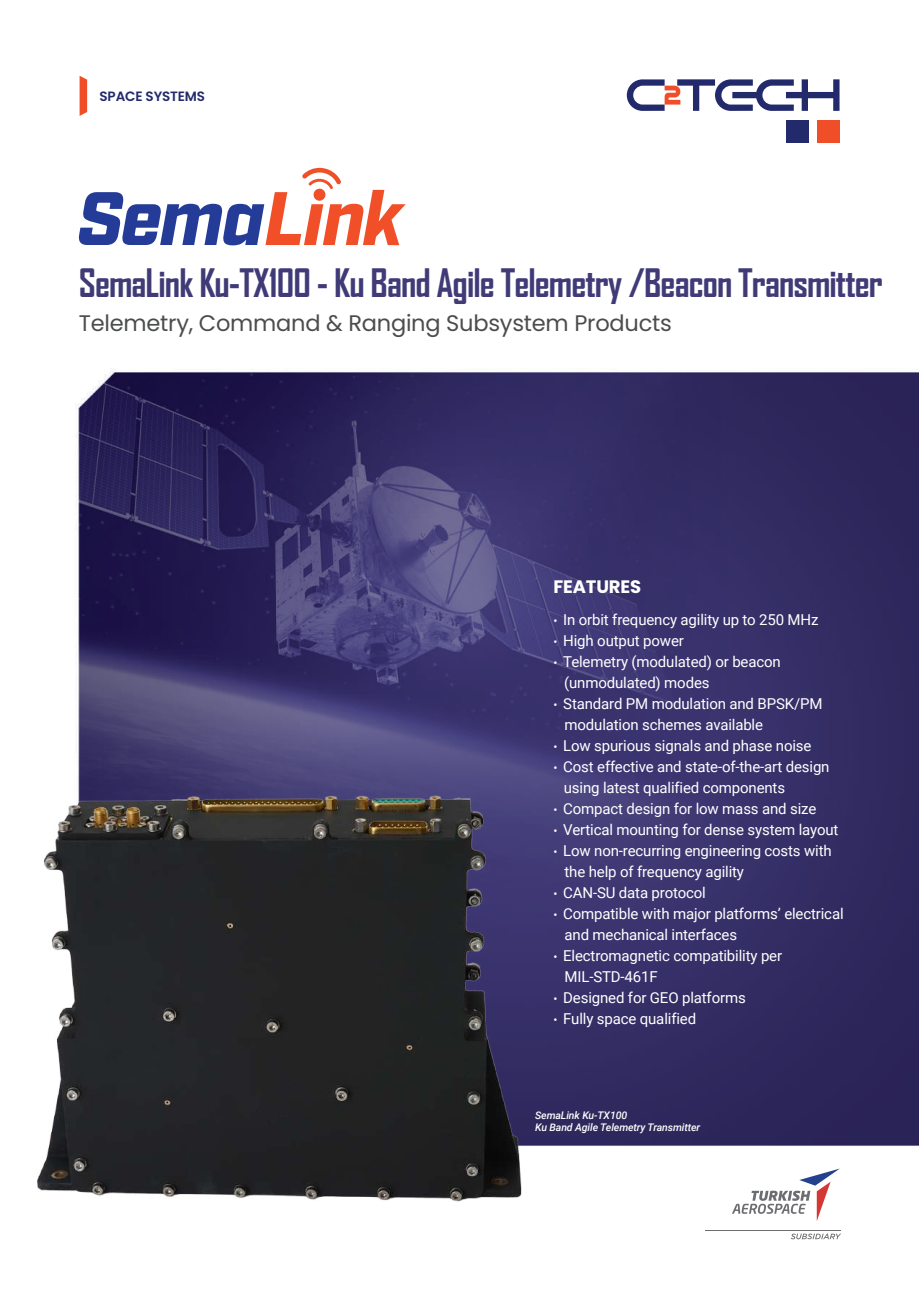
<style>
.page{position:relative;width:919px;height:1289px;background:#fff}
.page>*{position:absolute;margin:0;border:0;box-sizing:border-box;transform-origin:0 0}
.t1{font:700 37.5px "Agency FB";letter-spacing:-.025em;color:#403a77}
.t2{font:22.5px "Poppins";letter-spacing:-.01em;color:#4b4c4d}
.t3{font:700 18px "Poppins";letter-spacing:-.01em;color:#fff}
.t4{font:15px/21px "Roboto";letter-spacing:-.01em;color:#fff}
.t5{font:600 13.5px "Poppins";letter-spacing:-.01em;color:#222a6c}
.t6{font:italic 500 10.5px/12px "Roboto";letter-spacing:-.01em;color:#fff}
.s1{font-size:12px}
</style>
<div class="page">
<img style="left:75px;top:75px;width:843px;height:1165px">
<svg style="left:80px;top:76px;width:7px;height:40px"></svg>
<svg style="left:626px;top:79px;width:213px;height:32px"></svg>
<div style="left:817px;top:120px;width:22px;height:22px;background:#f04d29"></div>
<div style="left:785px;top:120px;width:23px;height:22px;background:#222a6c"></div>
<svg style="left:732px;top:1168px;width:107px;height:53px"></svg>
<svg style="left:790px;top:1233px;width:51px;height:6px"></svg>
<hr style="left:705px;top:1229px;width:135px;height:1px;background:#6c6d70">
<svg style="left:78px;top:168px;width:327px;height:77px"></svg>
<img style="left:37px;top:795px;width:484px;height:406px">
<p class="t5" style="left:99px;top:89px;width:107px">SPACE SYSTEMS</p>
<h1 class="t1" style="left:79px;top:259px;width:805px">SemaLink Ku-TX100 - Ku Band Agile Telemetry /Beacon Transmitter</h1>
<h2 class="t2" style="left:79px;top:309px;width:594px">Telemetry, Command &amp; Ranging Subsystem Products</h2>
<p class="t3" style="left:553px;top:576px;width:89px">FEATURES</p>
<p class="t4" style="left:553px;top:608px;width:266px"><span class="s1">•</span> In orbit frequency agility up to 250 MHz</p>
<p class="t4" style="left:553px;top:629px;width:132px"><span class="s1">•</span> High output power</p>
<p class="t4" style="left:564px;top:650px;width:218px;text-indent:-11px"><span class="s1">•</span> Telemetry (modulated) or beacon (unmodulated) modes</p>
<p class="t4" style="left:564px;top:692px;width:259px;text-indent:-11px"><span class="s1">•</span> Standard PM modulation and BPSK/PM modulation schemes available</p>
<p class="t4" style="left:553px;top:734px;width:259px"><span class="s1">•</span> Low spurious signals and phase noise</p>
<p class="t4" style="left:564px;top:755px;width:267px;text-indent:-10px"><span class="s1">•</span> Cost effective and state-of-the-art design using latest qualified components</p>
<p class="t4" style="left:553px;top:797px;width:264px"><span class="s1">•</span> Compact design for low mass and size</p>
<p class="t4" style="left:553px;top:818px;width:286px"><span class="s1">•</span> Vertical mounting for dense system layout</p>
<p class="t4" style="left:564px;top:839px;width:269px;text-indent:-11px"><span class="s1">•</span> Low non-recurring engineering costs with the help of frequency agility</p>
<p class="t4" style="left:553px;top:881px;width:154px"><span class="s1">•</span> CAN-SU data protocol</p>
<p class="t4" style="left:564px;top:902px;width:280px;text-indent:-11px"><span class="s1">•</span> Compatible with major platforms’ electrical and mechanical interfaces</p>
<p class="t4" style="left:564px;top:944px;width:219px;text-indent:-11px"><span class="s1">•</span> Electromagnetic compatibility per<br>MIL-STD-461F</p>
<p class="t4" style="left:553px;top:986px;width:194px"><span class="s1">•</span> Designed for GEO platforms</p>
<p class="t4" style="left:553px;top:1007px;width:144px"><span class="s1">•</span> Fully space qualified</p>
<p class="t6" style="left:535px;top:1108px;width:166px">SemaLink Ku-TX100<br>Ku Band Agile Telemetry Transmitter</p>
</div>
